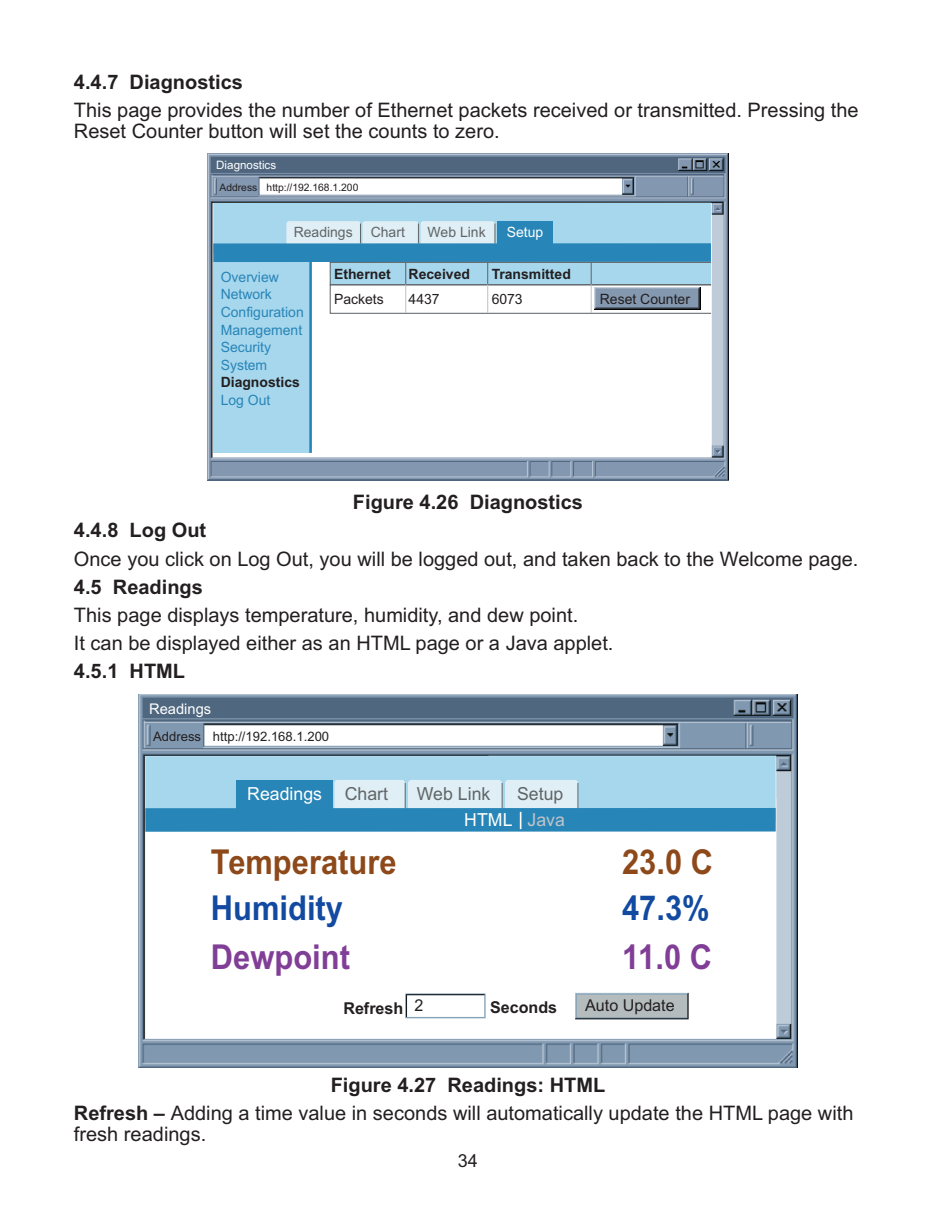
<style>
.page{position:relative;width:936px;height:1224px;background:#fff}
.page>*{position:absolute;margin:0;border:0;box-sizing:border-box;transform-origin:0 0}
.t1{font:700 34.4px "Arial";color:#8d491a;scale:.9 1}
.t2{font:700 34.4px "Arial";color:#114aa0;scale:.9 1}
.t3{font:700 34.4px "Arial";color:#813e97;scale:.9 1}
.t4{font:20px/28.2px "Arial";color:#231f20}
.t5{font:700 20px "Arial";color:#231f20}
.t6{font:18px/26.2px "Arial";color:#606567;text-align:right}
.t7{font:18px "Arial";color:#fff}
.t8{font:18px "Arial";color:#231f20}
.t9{font:700 16.4px "Arial";color:#231f20}
.t10{font:16.4px "Arial";color:#231f20}
.t11{font:14.8px "Arial";color:#fff}
.t12{font:14.2px/17.6px "Arial";color:#2885b7}
.t13{font:700 14.2px "Arial";color:#231f20}
.t14{font:14.2px "Arial";color:#231f20}
.t15{font:14.2px "Arial";color:#606567}
.t16{font:14.2px "Arial";color:#fff}
.t17{font:13px "Arial";color:#231f20}
.t18{font:11.6px "Arial";color:#fff}
.t19{font:10.4px "Arial";color:#231f20}
.s1{color:#fff}
.s2{color:#bfc4c7}
.s3{font-weight:700}
</style>
<div class="page">
<img style="left:208px;top:153px;width:520px;height:327px">
<div style="left:213px;top:203px;width:498px;height:51px;background:#a7d7ed"></div>
<div style="left:363px;top:221px;width:55px;height:25px;background:#dfeff5;border-radius:2px"></div>
<div style="left:286px;top:221px;width:75px;height:25px;background:#dfeff5;border-radius:3px"></div>
<div style="left:497px;top:221px;width:56px;height:24px;background:#2885b7"></div>
<div style="left:421px;top:221px;width:74px;height:25px;background:#dfeff5;border-radius:3px"></div>
<svg style="left:418px;top:224px;width:1px;height:19px"></svg>
<svg style="left:495px;top:224px;width:1px;height:19px"></svg>
<svg style="left:360px;top:224px;width:1px;height:19px"></svg>
<div style="left:213px;top:262px;width:97px;height:191px;background:#a7d7ed"></div>
<div style="left:213px;top:243px;width:498px;height:19px;background:#2885b7"></div>
<hr style="left:309px;top:257px;width:3px;height:196px;background:#2885b7">
<div style="left:330px;top:263px;width:381px;height:22px;background:#a7d7ed"></div>
<img style="left:594px;top:288px;width:106px;height:22px">
<div style="left:330px;top:284px;width:382px;height:30px;border:1px solid #606567"></div>
<div style="left:330px;top:262px;width:382px;height:23px;border:1px solid #606567"></div>
<svg style="left:405px;top:263px;width:1px;height:50px"></svg>
<svg style="left:487px;top:263px;width:1px;height:50px"></svg>
<svg style="left:591px;top:263px;width:1px;height:50px"></svg>
<img style="left:139px;top:694px;width:658px;height:373px">
<div style="left:145px;top:757px;width:631px;height:64px;background:#a7d7ed"></div>
<div style="left:334px;top:780px;width:71px;height:31px;background:#dfeff5;border-radius:3px"></div>
<div style="left:236px;top:780px;width:96px;height:30px;background:#2885b7"></div>
<div style="left:408px;top:780px;width:94px;height:31px;background:#dfeff5;border-radius:4px"></div>
<svg style="left:405px;top:783px;width:1px;height:25px"></svg>
<svg style="left:502px;top:783px;width:1px;height:25px"></svg>
<div style="left:505px;top:780px;width:73px;height:31px;background:#dfeff5;border-radius:3px"></div>
<svg style="left:577px;top:783px;width:1px;height:25px"></svg>
<div style="left:145px;top:808px;width:631px;height:24px;background:#2885b7"></div>
<svg style="left:520px;top:812px;width:1px;height:17px"></svg>
<img style="left:397px;top:985px;width:319px;height:44px">
<p class="t5" style="left:74px;top:68px;width:170px">4.4.7 Diagnostics</p>
<p class="t4" style="left:74px;top:99px;width:786px;line-height:21px">This page provides the number of Ethernet packets received or transmitted. Pressing the<br>Reset Counter button will set the counts to zero.</p>
<p class="t18" style="left:216px;top:158px;width:62px">Diagnostics</p>
<p class="t19" style="left:219px;top:181px;width:140px">Address http://192.168.1.200</p>
<p class="t15" style="left:294px;top:224px;width:61px">Readings</p>
<p class="t15" style="left:371px;top:224px;width:36px">Chart</p>
<p class="t15" style="left:428px;top:224px;width:60px">Web Link</p>
<p class="t16" style="left:507px;top:224px;width:38px">Setup</p>
<p class="t12" style="left:221px;top:268px;width:85px">Overview<br>Network<br>Configuration<br>Management<br>Security<br>System</p>
<p class="t13" style="left:221px;top:373px;width:81px">Diagnostics</p>
<p class="t12" style="left:221px;top:391px;width:51px">Log Out</p>
<p class="t13" style="left:334px;top:265px;width:58px">Ethernet</p>
<p class="t13" style="left:409px;top:265px;width:63px">Received</p>
<p class="t13" style="left:492px;top:265px;width:81px">Transmitted</p>
<p class="t14" style="left:334px;top:291px;width:51px">Packets</p>
<p class="t14" style="left:409px;top:291px;width:33px">4437</p>
<p class="t14" style="left:492px;top:291px;width:33px">6073</p>
<p class="t14" style="left:600px;top:291px;width:92px">Reset Counter</p>
<p class="t5" style="left:353px;top:489px;width:232px">Figure 4.26 Diagnostics</p>
<p class="t5" style="left:74px;top:517px;width:134px">4.4.8 Log Out</p>
<p class="t4" style="left:74px;top:544px;width:786px">Once you click on Log Out, you will be logged out, and taken back to the Welcome page.</p>
<p class="t5" style="left:74px;top:573px;width:130px">4.5 Readings</p>
<p class="t4" style="left:74px;top:601px;width:541px">This page displays temperature, humidity, and dew point.<br>It can be displayed either as an HTML page or a Java applet.</p>
<p class="t5" style="left:74px;top:658px;width:113px">4.5.1 HTML</p>
<p class="t11" style="left:149px;top:700px;width:64px">Readings</p>
<p class="t17" style="left:153px;top:729px;width:177px">Address http://192.168.1.200</p>
<p class="t6" style="left:464px;top:780px;width:102px">Setup<br><span class="s1">HTML</span> <span class="s2">Java</span></p>
<p class="t7" style="left:247px;top:783px;width:76px">Readings</p>
<p class="t6" style="left:345px;top:780px;width:45px">Chart</p>
<p class="t6" style="left:417px;top:780px;width:75px">Web Link</p>
<h1 class="t1" style="left:211px;top:839px;width:208px">Temperature</h1>
<h1 class="t2" style="left:211px;top:885px;width:148px">Humidity</h1>
<h1 class="t3" style="left:211px;top:934px;width:156px">Dewpoint</h1>
<h1 class="t1" style="left:622px;top:839px;width:103px">23.0 C</h1>
<h1 class="t2" style="left:622px;top:885px;width:99px">47.3%</h1>
<h1 class="t3" style="left:622px;top:934px;width:102px">11.0 C</h1>
<p class="t9" style="left:343px;top:997px;width:81px">Refresh <sup>2</sup></p>
<p class="t9" style="left:490px;top:997px;width:69px">Seconds</p>
<p class="t10" style="left:585px;top:996px;width:91px">Auto Update</p>
<p class="t4" style="left:74px;top:1071px;width:781px;text-align:center"><span class="s3">Figure 4.27 Readings: HTML<br>Refresh –</span> Adding a time value in seconds will automatically update the HTML page with</p>
<p class="t4" style="left:74px;top:1120px;width:134px">fresh readings.</p>
<p class="t8" style="left:458px;top:1151px;width:22px">34</p>
</div>
